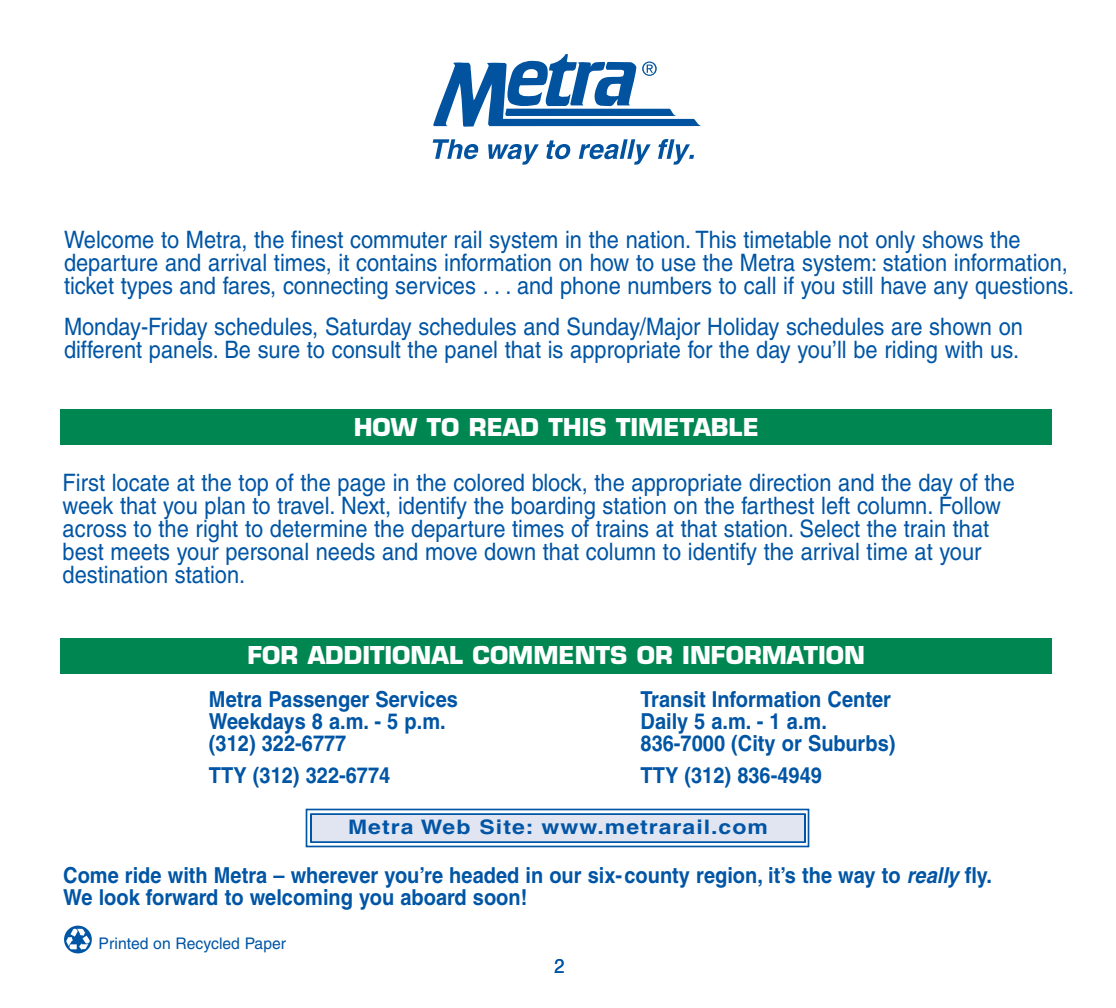
<style>
.page{position:relative;width:1116px;height:1008px;background:#fff}
.page>*{position:absolute;margin:0;border:0;box-sizing:border-box;transform-origin:0 0}
.t1{font:24px/23px "Helvetica";color:#0155a5;scale:.91 1}
.t2{font:700 24px "Eurostile";color:#fff}
.t3{font:700 22px/22px "Helvetica";color:#0155a5;scale:.91 1}
.t4{font:700 20px "Helvetica";letter-spacing:.045em;color:#0155a5;scale:1.15 1}
.t5{font:20px "Helvetica";color:#0155a5;scale:.91 1}
.t6{font:16px "Helvetica";color:#0155a5}
.s1{font-style:italic}
</style>
<div class="page">
<svg style="left:433px;top:139px;width:46px;height:20px"></svg>
<svg style="left:488px;top:144px;width:51px;height:21px"></svg>
<svg style="left:546px;top:140px;width:25px;height:19px"></svg>
<svg style="left:579px;top:139px;width:72px;height:26px"></svg>
<svg style="left:658px;top:139px;width:36px;height:26px"></svg>
<svg style="left:433px;top:54px;width:268px;height:73px"></svg>
<div style="left:61px;top:410px;width:991px;height:36px;background:#008751"></div>
<div style="left:61px;top:638px;width:991px;height:36px;background:#008751"></div>
<svg style="left:306px;top:809px;width:503px;height:38px"></svg>
<div style="left:64px;top:926px;width:28px;height:27px;background:#0155a5;border-radius:50%"></div>
<svg style="left:66px;top:928px;width:24px;height:22px"></svg>
<p class="t1" style="left:64px;top:230px;width:1112px">Welcome to Metra, the finest commuter rail system in the nation. This timetable not only shows the departure and arrival times, it contains information on how to use the Metra system: station information, ticket types and fares, connecting services . . . and phone numbers to call if you still have any questions.</p>
<p class="t1" style="left:64px;top:317px;width:1055px">Monday-Friday schedules, Saturday schedules and Sunday/Major Holiday schedules are shown on different panels. Be sure to consult the panel that is appropriate for the day you’ll be riding with us.</p>
<p class="t2" style="left:354px;top:418px;width:407px">HOW TO READ THIS TIMETABLE</p>
<p class="t1" style="left:63px;top:474px;width:1048px">First locate at the top of the page in the colored block, the appropriate direction and the day of the week that you plan to travel. Next, identify the boarding station on the farthest left column. Follow across to the right to determine the departure times of trains at that station. Select the train that best meets your personal needs and move down that column to identify the arrival time at your destination station.</p>
<p class="t2" style="left:247px;top:646px;width:619px">FOR ADDITIONAL COMMENTS OR INFORMATION</p>
<p class="t3" style="left:209px;top:691px;width:275px">Metra Passenger Services<br>Weekdays 8 a.m. - 5 p.m. (312) 322-6777</p>
<p class="t3" style="left:209px;top:767px;width:201px">TTY (312) 322-6774</p>
<p class="t3" style="left:641px;top:691px;width:282px">Transit Information Center<br>Daily 5 a.m. - 1 a.m.<br>836-7000 (City or Suburbs)</p>
<p class="t3" style="left:641px;top:767px;width:201px">TTY (312) 836-4949</p>
<p class="t4" style="left:348px;top:820px;width:367px">Metra Web Site: www.metrarail.com</p>
<p class="t3" style="left:63px;top:866px;width:1022px">Come ride with Metra – wherever you’re headed in our six-county region, it’s the way to <span class="s1">really</span> fly.<br>We look forward to welcoming you aboard soon!</p>
<p class="t6" style="left:99px;top:938px;width:189px">Printed on Recycled Paper</p>
<p class="t5" style="left:555px;top:959px;width:13px">2</p>
</div>
